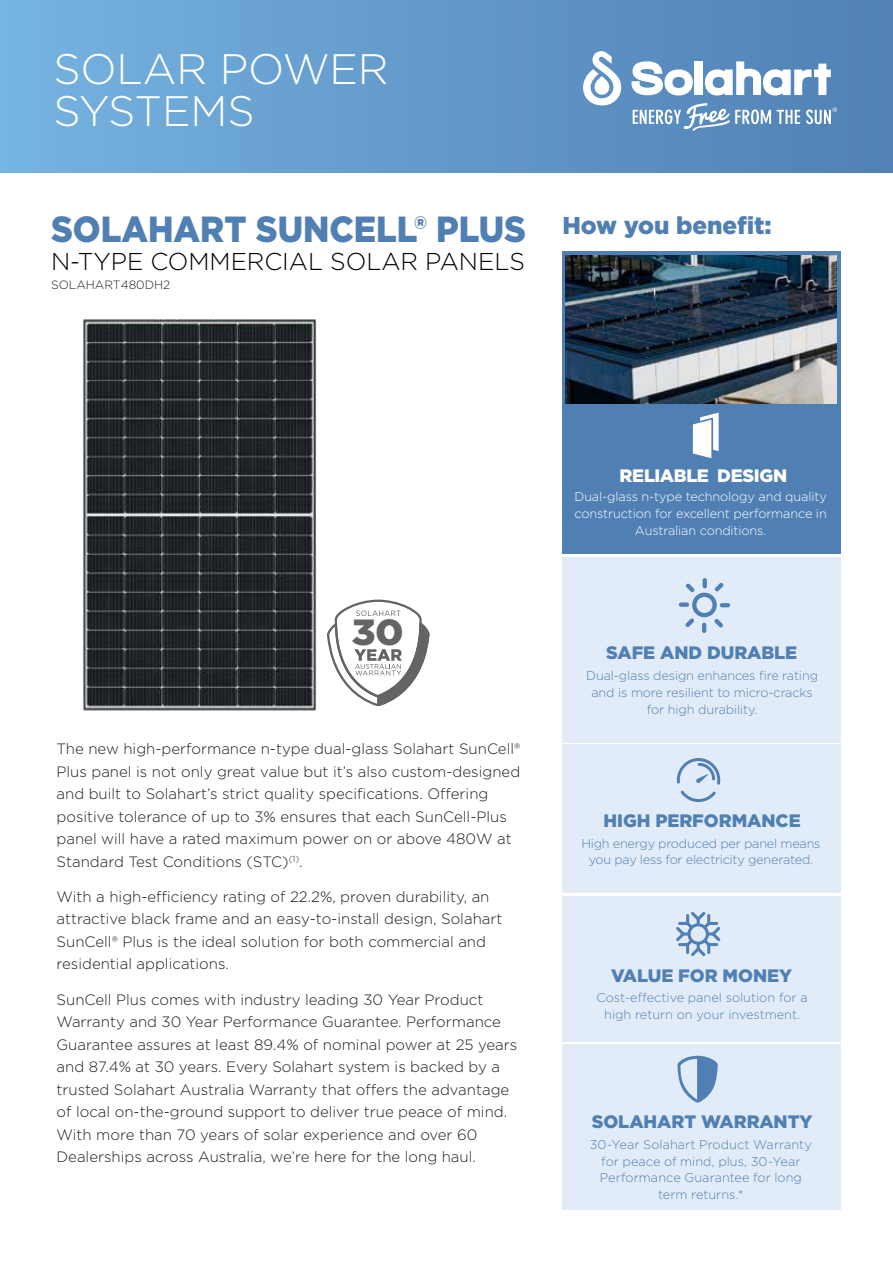
<style>
.page{position:relative;width:893px;height:1263px;background:#fff}
.page>*{position:absolute;margin:0;border:0;box-sizing:border-box;transform-origin:0 0}
.t1{font:300 42.6px/42px "Gotham";letter-spacing:-.005em;color:#fff}
.t2{font:900 36.3px "Gotham";color:#507fb3;scale:.92 1}
.t3{font:900 36.3px "Gotham";color:#636466;scale:1.08 1}
.t4{font:300 24.3px "Gotham";letter-spacing:-.005em;color:#000}
.t5{font:900 24.3px "Gotham";letter-spacing:-.005em;color:#507fb3}
.t6{font:900 18px "Gotham";letter-spacing:-.005em;color:#507fb3}
.t7{font:900 18px "Gotham";letter-spacing:-.02em;color:#fff}
.t8{font:300 15px/22.5px "Gotham";color:#211d1e}
.t9{font:300 12.75px/17px "Gotham";letter-spacing:-.01em;color:#507fb3;text-align:center}
.t10{font:300 12.75px/17px "Gotham";letter-spacing:-.01em;color:#fff;text-align:center}
.t11{font:300 12px "Gotham";color:#211d1e}
</style>
<div class="page">
<div style="left:562px;top:557px;width:279px;height:185px;background:#e2ecf8"></div>
<div style="left:562px;top:896px;width:279px;height:146px;background:#e2ecf8"></div>
<div style="left:0;top:0;width:893px;height:172px;background:linear-gradient(to right,#75b3e0,#5080b4)"></div>
<svg style="left:633px;top:103px;width:138px;height:28px"></svg>
<svg style="left:777px;top:110px;width:23px;height:14px"></svg>
<svg style="left:806px;top:107px;width:31px;height:17px"></svg>
<svg style="left:582px;top:50px;width:40px;height:56px"></svg>
<svg style="left:631px;top:61px;width:62px;height:34px"></svg>
<div style="left:695px;top:61px;width:8px;height:34px;background:#fff"></div>
<svg style="left:705px;top:61px;width:126px;height:34px"></svg>
<img style="left:83px;top:319px;width:301px;height:392px">
<div style="left:562px;top:252px;width:279px;height:302px;background:#507fb3"></div>
<div style="left:562px;top:745px;width:279px;height:148px;background:#e2ecf8"></div>
<div style="left:562px;top:1044px;width:279px;height:166px;background:#e2ecf8"></div>
<img style="left:566px;top:255px;width:271px;height:148px">
<svg style="left:677px;top:1056px;width:41px;height:47px"></svg>
<svg style="left:703px;top:578px;width:4px;height:10px"></svg>
<hr style="left:720px;top:603px;width:10px;height:4px;background:#507fb3;border-radius:2px">
<hr style="left:702px;top:623px;width:4px;height:10px;background:#507fb3;border-radius:2px">
<div style="left:679px;top:602px;width:10px;height:5px;background:#507fb3;border-radius:2px"></div>
<svg style="left:685px;top:583px;width:39px;height:44px"></svg>
<svg style="left:677px;top:758px;width:43px;height:44px"></svg>
<svg style="left:676px;top:912px;width:44px;height:44px"></svg>
<svg style="left:693px;top:413px;width:26px;height:45px"></svg>
<svg style="left:327px;top:600px;width:103px;height:106px"></svg>
<h1 class="t1" style="left:53px;top:47px;width:337px">SOLAR POWER<br>SYSTEMS</h1>
<h2 class="t2" style="left:51px;top:204px;width:518px">SOLAHART SUNCELL® PLUS</h2>
<h3 class="t4" style="left:51px;top:246px;width:475px">N-TYPE COMMERCIAL SOLAR PANELS</h3>
<p class="t11" style="left:51px;top:277px;width:121px">SOLAHART480DH2</p>
<h3 class="t5" style="left:562px;top:209px;width:211px">How you benefit:</h3>
<h2 class="t3" style="left:352px;top:607px;width:50px">30</h2>
<p class="t8" style="left:57px;top:737px;width:465px">The new high-performance n-type dual-glass Solahart SunCell® Plus panel is not only great value but it’s also custom-designed and built to Solahart’s strict quality specifications. Offering positive tolerance of up to 3% ensures that each SunCell-Plus panel will have a rated maximum power on or above 480W at Standard Test Conditions (STC)<sup>(1)</sup>.</p>
<p class="t8" style="left:57px;top:885px;width:447px">With a high-efficiency rating of 22.2%, proven durability, an attractive black frame and an easy-to-install design, Solahart SunCell® Plus is the ideal solution for both commercial and residential applications.</p>
<p class="t8" style="left:57px;top:988px;width:462px">SunCell Plus comes with industry leading 30 Year Product Warranty and 30 Year Performance Guarantee. Performance Guarantee assures at least 89.4% of nominal power at 25 years and 87.4% at 30 years. Every Solahart system is backed by a trusted Solahart Australia Warranty that offers the advantage of local on-the-ground support to deliver true peace of mind.<br>With more than 70 years of solar experience and over 60<br>Dealerships across Australia, we’re here for the long haul.</p>
<p class="t7" style="left:620px;top:463px;width:169px">RELIABLE DESIGN</p>
<p class="t10" style="left:574px;top:488px;width:254px">Dual-glass n-type technology and quality construction for excellent performance in<br>Australian conditions.</p>
<p class="t6" style="left:606px;top:640px;width:193px">SAFE AND DURABLE</p>
<p class="t9" style="left:586px;top:666px;width:233px">Dual-glass design enhances fire rating and is more resilient to micro-cracks for high durability.</p>
<p class="t6" style="left:604px;top:808px;width:199px">HIGH PERFORMANCE</p>
<p class="t9" style="left:581px;top:834px;width:241px">High energy produced per panel means you pay less for electricity generated.</p>
<p class="t6" style="left:611px;top:964px;width:183px">VALUE FOR MONEY</p>
<p class="t9" style="left:596px;top:989px;width:213px">Cost-effective panel solution for a high return on your investment.</p>
<p class="t6" style="left:592px;top:1109px;width:222px">SOLAHART WARRANTY</p>
<p class="t9" style="left:590px;top:1136px;width:224px;line-height:16.5px">30-Year Solahart Product Warranty for peace of mind, plus, 30-Year<br>Performance Guarantee for long term returns.*</p>
</div>
